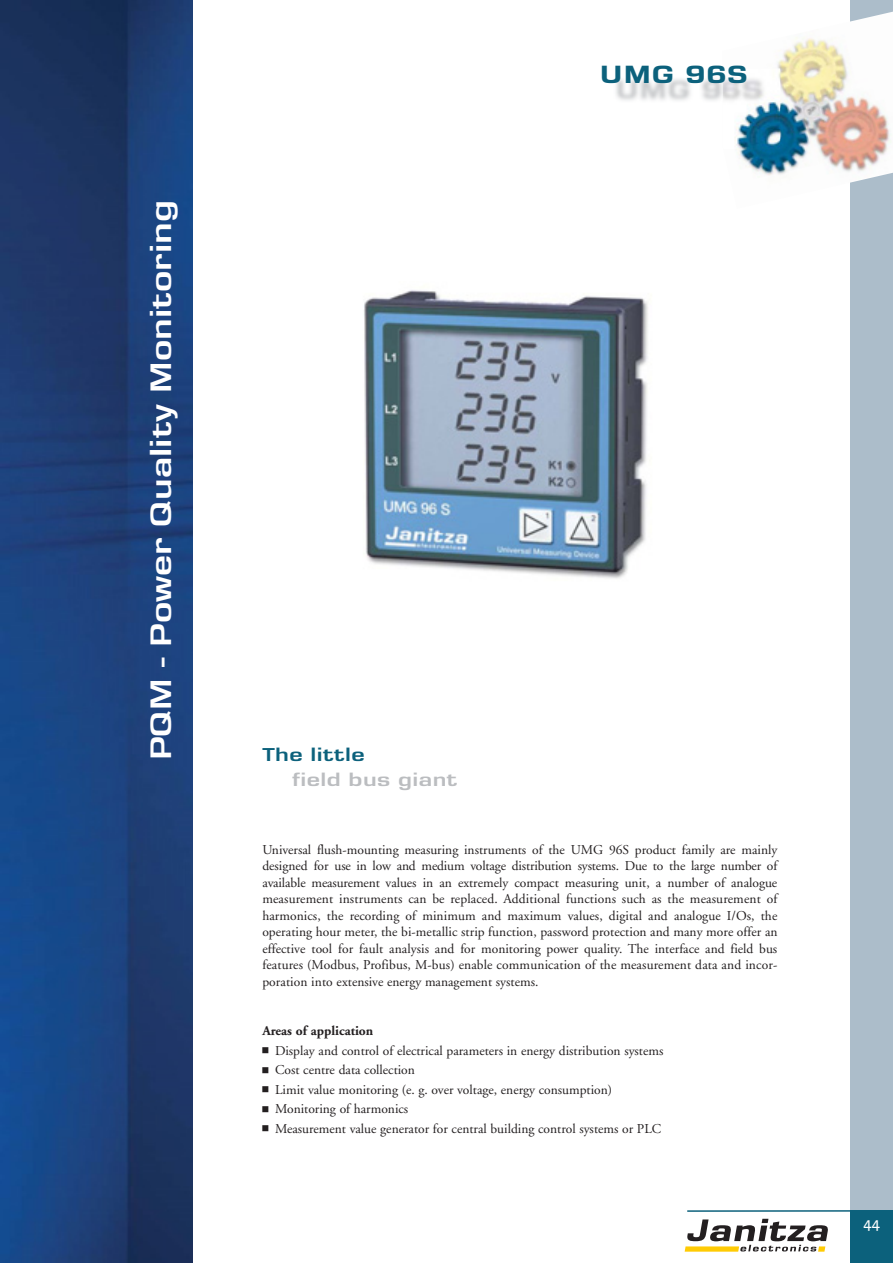
<style>
.page{position:relative;width:893px;height:1263px;background:#fff}
.page>*{position:absolute;margin:0;border:0;box-sizing:border-box;transform-origin:0 0}
.t1{font:600 28.5px "Seat Eurostile";color:#fff}
.t2{font:700 24px "Seat Eurostile";letter-spacing:.025em;color:#0c617c}
.t3{font:600 18px "Seat Eurostile";letter-spacing:.025em;color:#bbbdc0}
.t4{font:600 18px "Seat Eurostile";letter-spacing:.025em;color:#0c617c}
.t5{font:15px "The Sans";color:#fff}
.t6{font:13.5px/16.5px "Adobe Garamond";color:#231f20;text-align:justify}
.t7{font:700 13.5px "Adobe Garamond";color:#231f20}
</style>
<div class="page">
<img style="left:0;top:0;width:193px;height:1263px">
<div style="left:850px;top:0;width:43px;height:1263px;background:#acbdca"></div>
<svg style="left:685px;top:1219px;width:143px;height:33px"></svg>
<div style="left:850px;top:1211px;width:43px;height:52px;background:#0c617c"></div>
<hr style="left:687px;top:1210px;width:206px;height:2px;background:#0c617c">
<img style="left:364px;top:290px;width:284px;height:289px">
<img style="left:738px;top:11px;width:155px;height:172px">
<img style="left:616px;top:69px;width:164px;height:81px">
<h1 class="t1" style="left:150px;top:760px;width:561px;rotate:-90deg">PQM - Power Quality Monitoring</h1>
<h2 class="t2" style="left:599px;top:66px;width:149px">UMG 96S</h2>
<h3 class="t4" style="left:262px;top:748px;width:104px">The little</h3>
<h3 class="t3" style="left:292px;top:773px;width:167px">field bus giant</h3>
<p class="t6" style="left:262px;top:843px;width:517px">Universal flush-mounting measuring instruments of the UMG 96S product family are mainly designed for use in low and medium voltage distribution systems. Due to the large number of available measurement values in an extremely compact measuring unit, a number of analogue measurement instruments can be replaced. Additional functions such as the measurement of harmonics, the recording of minimum and maximum values, digital and analogue I/Os, the operating hour meter, the bi-metallic strip function, password protection and many more offer an effective tool for fault analysis and for monitoring power quality. The interface and field bus features (Modbus, Profibus, M-bus) enable communication of the measurement data and incor&shy;poration into extensive energy management systems.</p>
<p class="t7" style="left:262px;top:1026px;width:112px">Areas of application</p>
<p class="t6" style="left:275px;top:1042px;width:390px;line-height:19.5px;text-align:left">Display and control of electrical parameters in energy distribution systems Cost centre data collection<br>Limit value monitoring (e. g. over voltage, energy consumption)<br>Monitoring of harmonics<br>Measurement value generator for central building control systems or PLC</p>
<p class="t5" style="left:863px;top:1210px;width:18px">44</p>
</div>
